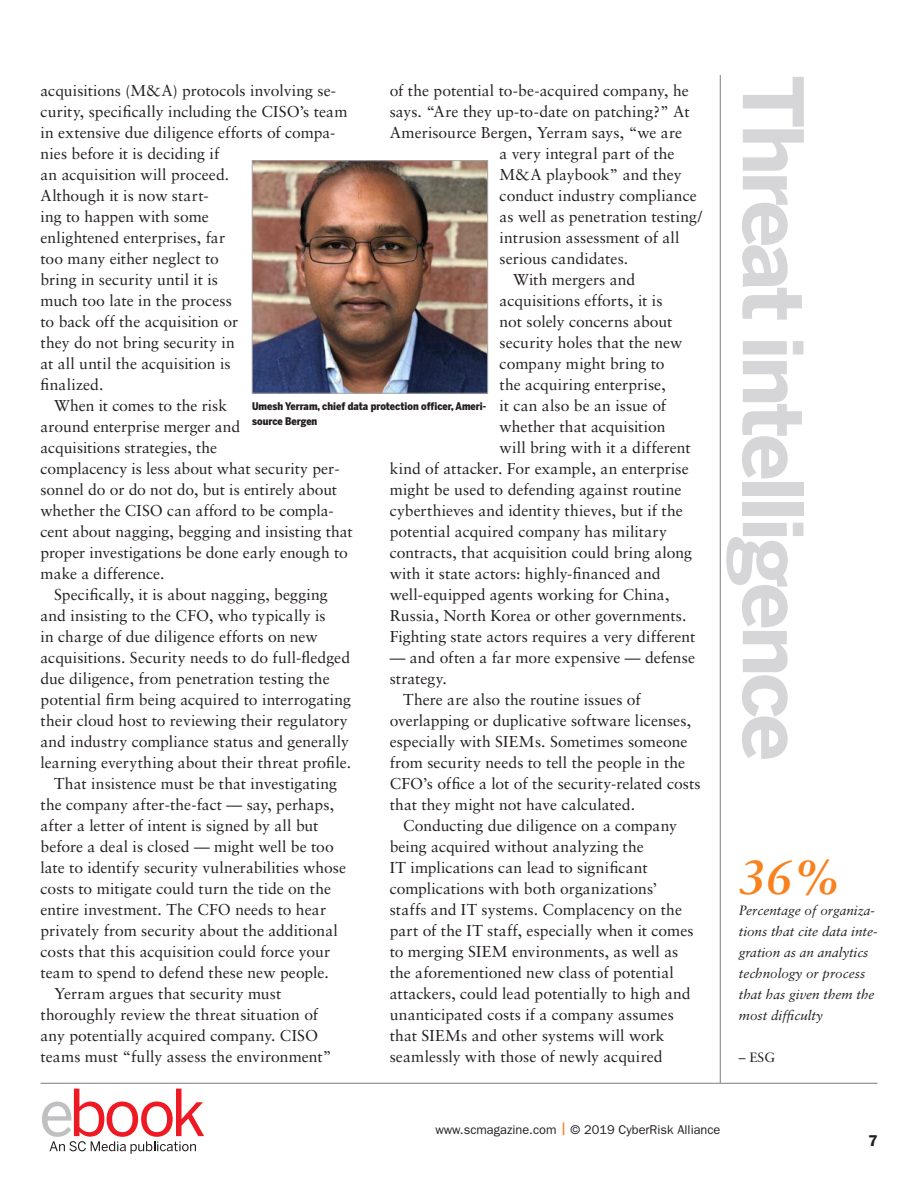
<style>
.page{position:relative;width:918px;height:1188px;background:#fff}
.page>*{position:absolute;margin:0;border:0;box-sizing:border-box;transform-origin:0 0}
.t1{font:700 82.5px "Benton Sans";letter-spacing:-.05em;color:#d6d5d7}
.t2{font:italic 700 48px "Sabon LT Std";color:#f8821e}
.t3{font:15.75px "Sabon LT Std";color:#241f1f}
.t4{font:600 15.75px "ITC Franklin Gothic Std";color:#241f1f}
.t5{font:italic 13.5px/21px "Sabon LT Std";color:#241f1f}
.t6{font:13.5px "Sabon LT Std";color:#241f1f}
.t7{font:12.75px "ITC Franklin Gothic Std";color:#241f1f}
.t8{font:900 10.5px/15px "Benton Sans Cond";color:#241f1f}
.s1{font-style:italic}
.s2{font-weight:500;color:#f8821e}
</style>
<div class="page">
<hr style="left:40px;top:1083px;width:838px;height:1px;background:#7d7c7e">
<hr style="left:720px;top:75px;width:1px;height:1008px;background:#7d7c7e">
<svg style="left:42px;top:1089px;width:162px;height:65px"></svg>
<img style="left:254px;top:162px;width:232px;height:229px">
<div style="left:252px;top:160px;width:236px;height:233px;border:1px solid #aaaaac"></div>
<p class="t3" style="left:40px;top:81px;width:297px">acquisitions (M&amp;A) protocols involving se-</p>
<p class="t3" style="left:40px;top:102px;width:309px">curity, specifically including the CISO’s team</p>
<p class="t3" style="left:40px;top:123px;width:297px">in extensive due diligence efforts of compa-</p>
<p class="t3" style="left:40px;top:144px;width:180px">nies before it is deciding if</p>
<p class="t3" style="left:40px;top:165px;width:190px">an acquisition will proceed.</p>
<p class="t3" style="left:40px;top:186px;width:170px">Although it is now start-</p>
<p class="t3" style="left:40px;top:207px;width:170px">ing to happen with some</p>
<p class="t3" style="left:40px;top:228px;width:186px">enlightened enterprises, far</p>
<p class="t3" style="left:40px;top:249px;width:180px">too many either neglect to</p>
<p class="t3" style="left:40px;top:270px;width:179px">bring in security until it is</p>
<p class="t3" style="left:40px;top:291px;width:193px">much too late in the process</p>
<p class="t3" style="left:40px;top:312px;width:199px">to back off the acquisition or</p>
<p class="t3" style="left:40px;top:333px;width:196px">they do not bring security in</p>
<p class="t3" style="left:40px;top:354px;width:192px">at all until the acquisition is</p>
<p class="t3" style="left:40px;top:375px;width:65px">finalized.</p>
<p class="t3" style="left:54px;top:396px;width:175px">When it comes to the risk</p>
<p class="t3" style="left:40px;top:417px;width:201px">around enterprise merger and</p>
<p class="t3" style="left:40px;top:438px;width:178px">acquisitions strategies, the</p>
<p class="t3" style="left:40px;top:459px;width:301px">complacency is less about what security per-</p>
<p class="t3" style="left:40px;top:480px;width:298px">sonnel do or do not do, but is entirely about</p>
<p class="t3" style="left:40px;top:501px;width:295px">whether the CISO can afford to be compla-</p>
<p class="t3" style="left:40px;top:522px;width:314px">cent about nagging, begging and insisting that</p>
<p class="t3" style="left:40px;top:543px;width:309px">proper investigations be done early enough to</p>
<p class="t3" style="left:40px;top:564px;width:126px">make a difference.</p>
<p class="t3" style="left:54px;top:585px;width:275px">Specifically, it is about nagging, begging</p>
<p class="t3" style="left:40px;top:606px;width:287px">and insisting to the CFO, who typically is</p>
<p class="t3" style="left:40px;top:627px;width:279px">in charge of due diligence efforts on new</p>
<p class="t3" style="left:40px;top:648px;width:311px">acquisitions. Security needs to do full-fledged</p>
<p class="t3" style="left:40px;top:669px;width:291px">due diligence, from penetration testing the</p>
<p class="t3" style="left:40px;top:690px;width:312px">potential firm being acquired to interrogating</p>
<p class="t3" style="left:40px;top:711px;width:309px">their cloud host to reviewing their regulatory</p>
<p class="t3" style="left:40px;top:732px;width:310px">and industry compliance status and generally</p>
<p class="t3" style="left:40px;top:753px;width:312px">learning everything about their threat profile.</p>
<p class="t3" style="left:54px;top:774px;width:284px">That insistence must be that investigating</p>
<p class="t3" style="left:40px;top:795px;width:295px">the company after-the-fact — say, perhaps,</p>
<p class="t3" style="left:40px;top:816px;width:280px">after a letter of intent is signed by all but</p>
<p class="t3" style="left:40px;top:837px;width:295px">before a deal is closed — might well be too</p>
<p class="t3" style="left:40px;top:858px;width:307px">late to identify security vulnerabilities whose</p>
<p class="t3" style="left:40px;top:879px;width:292px">costs to mitigate could turn the tide on the</p>
<p class="t3" style="left:40px;top:900px;width:287px">entire investment. The CFO needs to hear</p>
<p class="t3" style="left:40px;top:921px;width:299px">privately from security about the additional</p>
<p class="t3" style="left:40px;top:942px;width:291px">costs that this acquisition could force your</p>
<p class="t3" style="left:40px;top:963px;width:290px">team to spend to defend these new people.</p>
<p class="t3" style="left:54px;top:984px;width:229px">Yerram argues that security must</p>
<p class="t3" style="left:40px;top:1005px;width:279px">thoroughly review the threat situation of</p>
<p class="t3" style="left:40px;top:1026px;width:279px">any potentially acquired company. CISO</p>
<p class="t3" style="left:40px;top:1047px;width:292px">teams must “fully assess the environment”</p>
<p class="t3" style="left:390px;top:81px;width:301px">of the potential to-be-acquired company, he</p>
<p class="t3" style="left:390px;top:102px;width:302px">says. “Are they up-to-date on patching?” At</p>
<p class="t3" style="left:390px;top:123px;width:294px">Amerisource Bergen, Yerram says, “we are</p>
<p class="t3" style="left:500px;top:144px;width:176px">a very integral part of the</p>
<p class="t3" style="left:500px;top:165px;width:184px">M&amp;A playbook” and they</p>
<p class="t3" style="left:500px;top:186px;width:199px">conduct industry compliance</p>
<p class="t3" style="left:500px;top:207px;width:204px">as well as penetration testing/</p>
<p class="t3" style="left:500px;top:228px;width:181px">intrusion assessment of all</p>
<p class="t3" style="left:500px;top:249px;width:130px">serious candidates.</p>
<p class="t3" style="left:513px;top:270px;width:124px">With mergers and</p>
<p class="t3" style="left:500px;top:291px;width:164px">acquisitions efforts, it is</p>
<p class="t3" style="left:500px;top:312px;width:174px">not solely concerns about</p>
<p class="t3" style="left:500px;top:333px;width:184px">security holes that the new</p>
<p class="t3" style="left:500px;top:354px;width:166px">company might bring to</p>
<p class="t3" style="left:500px;top:375px;width:168px">the acquiring enterprise,</p>
<p class="t3" style="left:500px;top:396px;width:168px">it can also be an issue of</p>
<p class="t3" style="left:500px;top:417px;width:167px">whether that acquisition</p>
<p class="t3" style="left:500px;top:438px;width:192px">will bring with it a different</p>
<p class="t3" style="left:390px;top:459px;width:301px">kind of attacker. For example, an enterprise</p>
<p class="t3" style="left:390px;top:480px;width:293px">might be used to defending against routine</p>
<p class="t3" style="left:390px;top:501px;width:295px">cyberthieves and identity thieves, but if the</p>
<p class="t3" style="left:390px;top:522px;width:279px">potential acquired company has military</p>
<p class="t3" style="left:390px;top:543px;width:304px">contracts, that acquisition could bring along</p>
<p class="t3" style="left:390px;top:564px;width:272px">with it state actors: highly-financed and</p>
<p class="t3" style="left:390px;top:585px;width:281px">well-equipped agents working for China,</p>
<p class="t3" style="left:390px;top:606px;width:298px">Russia, North Korea or other governments.</p>
<p class="t3" style="left:390px;top:627px;width:307px">Fighting state actors requires a very different</p>
<p class="t3" style="left:390px;top:648px;width:307px">— and often a far more expensive — defense</p>
<p class="t3" style="left:390px;top:669px;width:59px">strategy.</p>
<p class="t3" style="left:403px;top:690px;width:239px">There are also the routine issues of</p>
<p class="t3" style="left:390px;top:711px;width:303px">overlapping or duplicative software licenses,</p>
<p class="t3" style="left:390px;top:732px;width:299px">especially with SIEMs. Sometimes someone</p>
<p class="t3" style="left:390px;top:753px;width:297px">from security needs to tell the people in the</p>
<p class="t3" style="left:390px;top:774px;width:313px">CFO’s office a lot of the security-related costs</p>
<p class="t3" style="left:390px;top:795px;width:247px">that they might not have calculated.</p>
<p class="t3" style="left:403px;top:816px;width:275px">Conducting due diligence on a company</p>
<p class="t3" style="left:390px;top:837px;width:256px">being acquired without analyzing the</p>
<p class="t3" style="left:390px;top:858px;width:260px">IT implications can lead to significant</p>
<p class="t3" style="left:390px;top:879px;width:269px">complications with both organizations’</p>
<p class="t3" style="left:390px;top:900px;width:294px">staffs and IT systems. Complacency on the</p>
<p class="t3" style="left:390px;top:921px;width:306px">part of the IT staff, especially when it comes</p>
<p class="t3" style="left:390px;top:942px;width:290px">to merging SIEM environments, as well as</p>
<p class="t3" style="left:390px;top:963px;width:286px">the aforementioned new class of potential</p>
<p class="t3" style="left:390px;top:984px;width:302px">attackers, could lead potentially to high and</p>
<p class="t3" style="left:390px;top:1005px;width:286px">unanticipated costs if a company assumes</p>
<p class="t3" style="left:390px;top:1026px;width:276px">that SIEMs and other systems will work</p>
<p class="t3" style="left:390px;top:1047px;width:274px">seamlessly with those of newly acquired</p>
<p class="t8" style="left:252px;top:399px;width:236px">Umesh Yerram, chief data protection officer, Ameri&shy;source Bergen</p>
<h1 class="t1" style="left:822px;top:75px;width:688px;rotate:90deg">Threat intelligence</h1>
<h2 class="t2" style="left:739px;top:848px;width:103px">36%</h2>
<p class="t5" style="left:739px;top:900px;width:140px">Percentage of organiza&shy;tions that cite data inte&shy;gration as an analytics technology or process that has given them the most difficulty</p>
<p class="t6" style="left:739px;top:1049px;width:38px"><span class="s1">–</span> ESG</p>
<p class="t7" style="left:435px;top:1122px;width:287px">www.scmagazine.com <span class="s2">|</span> © 2019 CyberRisk Alliance</p>
<p class="t4" style="left:868px;top:1131px;width:11px">7</p>
</div>
